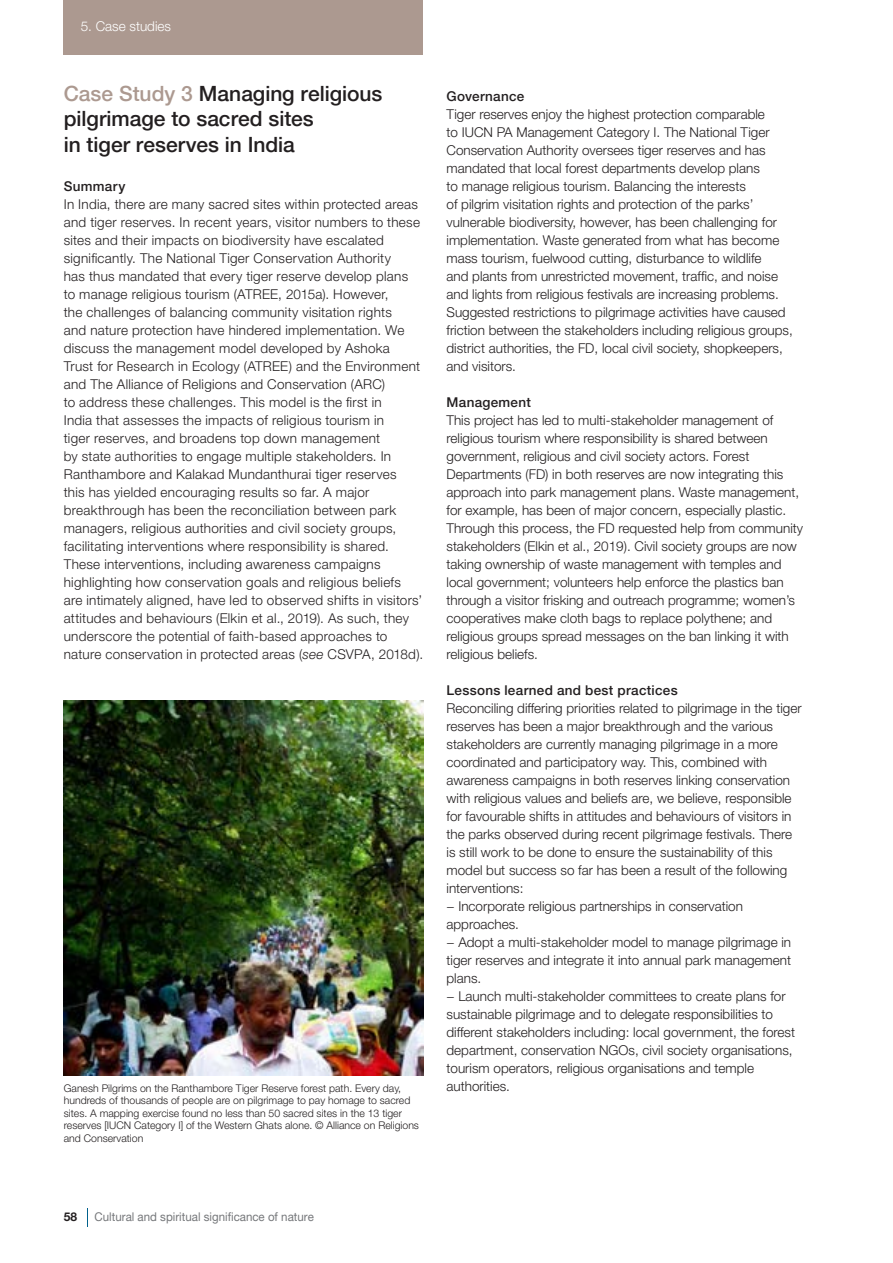
<style>
.page{position:relative;width:893px;height:1263px;background:#fff}
.page>*{position:absolute;margin:0;border:0;box-sizing:border-box;transform-origin:0 0}
.t1{font:500 21px/25.2px "Helvetica Neue LT Pro";color:#231f20}
.t2{font:300 13.5px/18px "Helvetica Neue LT Pro";color:#231f20}
.t3{font:300 13.5px/18px "Helvetica Neue LT Pro";letter-spacing:.02em;color:#231f20}
.t4{font:500 13.5px "Helvetica Neue LT Pro";letter-spacing:.025em;color:#231f20}
.t5{font:300 13.5px "Helvetica Neue LT Pro";color:#fff}
.t6{font:12px "Helvetica Neue LT Pro";color:#76787b;scale:.96 1}
.t7{font:700 12px "Helvetica Neue LT Pro";color:#231f20}
.t8{font:300 10.5px/12.6px "Helvetica Neue LT Pro";color:#231f20}
.s1{color:#ac9990}
.s2{font-style:italic}
</style>
<div class="page">
<div style="left:64px;top:0;width:359px;height:55px;background:#ac9990"></div>
<svg style="left:87px;top:1208px;width:1px;height:19px"></svg>
<img style="left:64px;top:701px;width:359px;height:374px">
<p class="t5" style="left:81px;top:18px;width:92px">5. Case studies</p>
<h1 class="t1" style="left:64px;top:81px;width:320px"><span class="s1">Case Study 3</span> Managing religious pilgrimage to sacred sites<br>in tiger reserves in India</h1>
<p class="t4" style="left:64px;top:178px;width:63px">Summary</p>
<p class="t3" style="left:64px;top:195px;width:361px">In India, there are many sacred sites within protected areas and tiger reserves. In recent years, visitor numbers to these sites and their impacts on biodiversity have escalated significantly. The National Tiger Conservation Authority<br>has thus mandated that every tiger reserve develop plans<br>to manage religious tourism (ATREE, 2015a). However,<br>the challenges of balancing community visitation rights<br>and nature protection have hindered implementation. We discuss the management model developed by Ashoka<br>Trust for Research in Ecology (ATREE) and the Environment and The Alliance of Religions and Conservation (ARC)<br>to address these challenges. This model is the first in<br>India that assesses the impacts of religious tourism in<br>tiger reserves, and broadens top down management<br>by state authorities to engage multiple stakeholders. In Ranthambore and Kalakad Mundanthurai tiger reserves<br>this has yielded encouraging results so far. A major breakthrough has been the reconciliation between park managers, religious authorities and civil society groups, facilitating interventions where responsibility is shared.<br>These interventions, including awareness campaigns highlighting how conservation goals and religious beliefs<br>are intimately aligned, have led to observed shifts in visitors’ attitudes and behaviours (Elkin et al., 2019). As such, they underscore the potential of faith-based approaches to nature conservation in protected areas (<span class="s2">see</span> CSVPA, 2018d).</p>
<p class="t4" style="left:446px;top:88px;width:79px">Governance</p>
<p class="t2" style="left:446px;top:105px;width:348px">Tiger reserves enjoy the highest protection comparable<br>to IUCN PA Management Category I. The National Tiger Conservation Authority oversees tiger reserves and has mandated that local forest departments develop plans<br>to manage religious tourism. Balancing the interests<br>of pilgrim visitation rights and protection of the parks’ vulnerable biodiversity, however, has been challenging for implementation. Waste generated from what has become mass tourism, fuelwood cutting, disturbance to wildlife<br>and plants from unrestricted movement, traffic, and noise and lights from religious festivals are increasing problems.<br>Suggested restrictions to pilgrimage activities have caused friction between the stakeholders including religious groups, district authorities, the FD, local civil society, shopkeepers, and visitors.</p>
<p class="t4" style="left:446px;top:394px;width:86px">Management</p>
<p class="t2" style="left:446px;top:411px;width:358px">This project has led to multi-stakeholder management of religious tourism where responsibility is shared between government, religious and civil society actors. Forest Departments (FD) in both reserves are now integrating this approach into park management plans. Waste management, for example, has been of major concern, especially plastic.<br>Through this process, the FD requested help from community stakeholders (Elkin et al., 2019). Civil society groups are now taking ownership of waste management with temples and local government; volunteers help enforce the plastics ban through a visitor frisking and outreach programme; women’s cooperatives make cloth bags to replace polythene; and religious groups spread messages on the ban linking it with religious beliefs.</p>
<p class="t4" style="left:446px;top:682px;width:233px">Lessons learned and best practices</p>
<p class="t2" style="left:446px;top:699px;width:357px">Reconciling differing priorities related to pilgrimage in the tiger reserves has been a major breakthrough and the various stakeholders are currently managing pilgrimage in a more coordinated and participatory way. This, combined with awareness campaigns in both reserves linking conservation with religious values and beliefs are, we believe, responsible for favourable shifts in attitudes and behaviours of visitors in the parks observed during recent pilgrimage festivals. There is still work to be done to ensure the sustainability of this model but success so far has been a result of the following interventions:<br>− Incorporate religious partnerships in conservation approaches.<br>− Adopt a multi-stakeholder model to manage pilgrimage in tiger reserves and integrate it into annual park management plans.<br>− Launch multi-stakeholder committees to create plans for sustainable pilgrimage and to delegate responsibilities to different stakeholders including: local government, the forest department, conservation NGOs, civil society organisations, tourism operators, religious organisations and temple</p>
<p class="t8" style="left:64px;top:1081px;width:339px">Ganesh Pilgrims on the Ranthambore Tiger Reserve forest path. Every day,</p>
<p class="t2" style="left:446px;top:1077px;width:65px">authorities.</p>
<p class="t8" style="left:64px;top:1094px;width:357px">hundreds of thousands of people are on pilgrimage to pay homage to sacred sites. A mapping exercise found no less than 50 sacred sites in the 13 tiger reserves [IUCN Category I] of the Western Ghats alone. © Alliance on Religions and Conservation</p>
<p class="t7" style="left:64px;top:1209px;width:15px">58</p>
<p class="t6" style="left:95px;top:1210px;width:230px">Cultural and spiritual significance of nature</p>
</div>
